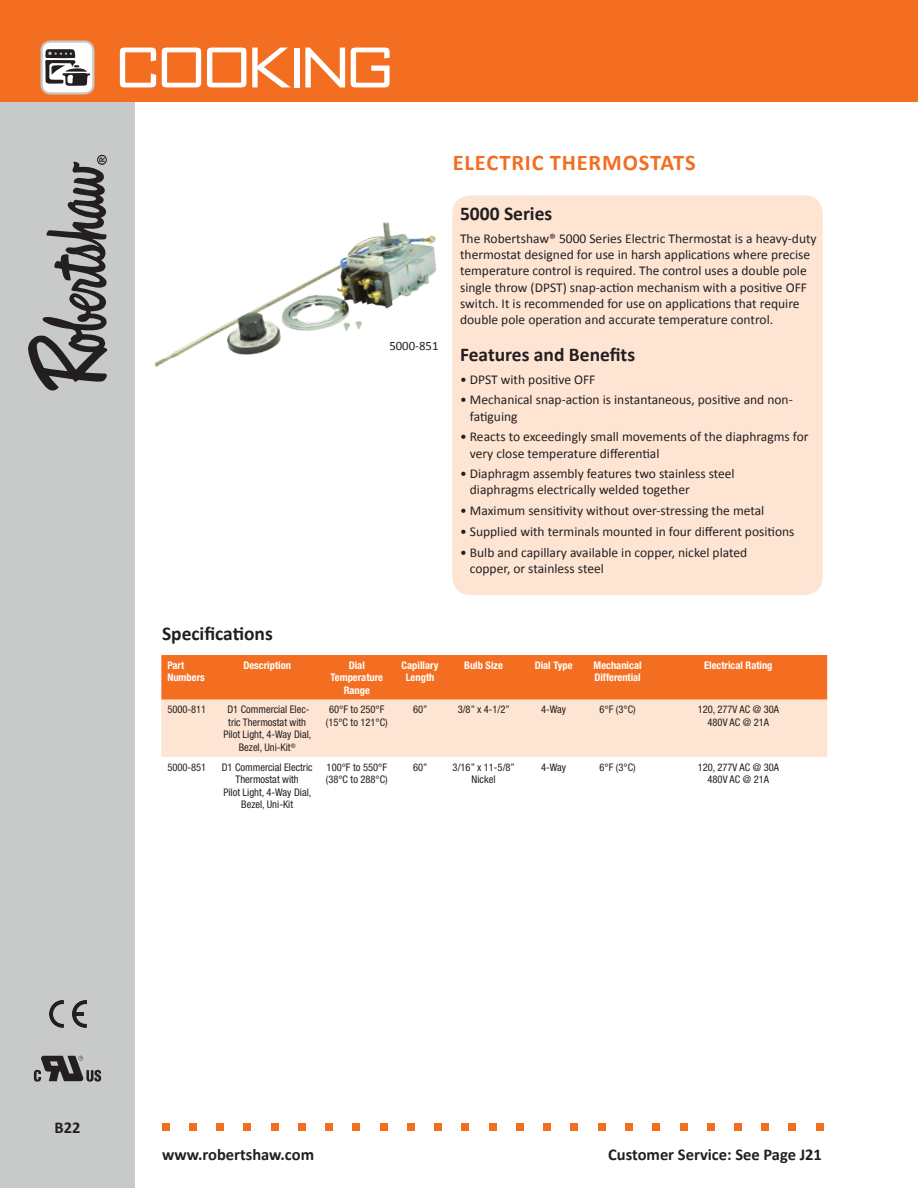
<style>
.page{position:relative;width:918px;height:1188px;background:#fff}
.page>*{position:absolute;margin:0;border:0;box-sizing:border-box;transform-origin:0 0}
.t1{font:57px "Bank Gothic";color:#fff}
.t2{font:700 22.5px "Calibri";letter-spacing:.04em;color:#f36e21}
.t3{font:700 19.5px "Calibri";color:#231f20}
.t4{font:700 16.5px "Calibri";color:#231f20}
.t5{font:13.5px/16.2px "Calibri";color:#231f20}
.t6{font:12.75px "Calibri";color:#231f20}
.t7{font:condensed 10.5px/12.6px "Helvetica Neue LT Std";color:#231f20;text-align:center}
.t8{font:700 condensed 10.5px/12.6px "Helvetica Neue LT Std";color:#fff}
</style>
<div class="page">
<div style="left:0;top:101px;width:135px;height:1087px;background:#c8c9c9"></div>
<div style="left:0;top:0;width:918px;height:101px;background:#f36e21"></div>
<div style="left:42px;top:42px;width:51px;height:51px;background:#fff;border-radius:9px"></div>
<svg style="left:45px;top:49px;width:45px;height:37px"></svg>
<div style="left:40px;top:40px;width:54px;height:54px;border:2px solid #c8c9c9;border-radius:9px"></div>
<div style="left:162px;top:1123px;width:8px;height:8px;background:#f36e21"></div>
<div style="left:189px;top:1123px;width:8px;height:8px;background:#f36e21"></div>
<div style="left:217px;top:1123px;width:7px;height:8px;background:#f36e21"></div>
<div style="left:244px;top:1123px;width:7px;height:8px;background:#f36e21"></div>
<div style="left:271px;top:1123px;width:7px;height:8px;background:#f36e21"></div>
<div style="left:298px;top:1123px;width:8px;height:8px;background:#f36e21"></div>
<div style="left:326px;top:1123px;width:7px;height:8px;background:#f36e21"></div>
<div style="left:353px;top:1123px;width:7px;height:8px;background:#f36e21"></div>
<div style="left:380px;top:1123px;width:7px;height:8px;background:#f36e21"></div>
<div style="left:407px;top:1123px;width:8px;height:8px;background:#f36e21"></div>
<div style="left:435px;top:1123px;width:7px;height:8px;background:#f36e21"></div>
<div style="left:462px;top:1123px;width:7px;height:8px;background:#f36e21"></div>
<div style="left:489px;top:1123px;width:7px;height:8px;background:#f36e21"></div>
<div style="left:516px;top:1123px;width:8px;height:8px;background:#f36e21"></div>
<div style="left:543px;top:1123px;width:8px;height:8px;background:#f36e21"></div>
<div style="left:571px;top:1123px;width:7px;height:8px;background:#f36e21"></div>
<div style="left:598px;top:1123px;width:7px;height:8px;background:#f36e21"></div>
<div style="left:625px;top:1123px;width:8px;height:8px;background:#f36e21"></div>
<div style="left:652px;top:1123px;width:8px;height:8px;background:#f36e21"></div>
<div style="left:680px;top:1123px;width:7px;height:8px;background:#f36e21"></div>
<div style="left:707px;top:1123px;width:8px;height:8px;background:#f36e21"></div>
<div style="left:734px;top:1123px;width:8px;height:8px;background:#f36e21"></div>
<div style="left:762px;top:1123px;width:7px;height:8px;background:#f36e21"></div>
<div style="left:789px;top:1123px;width:7px;height:8px;background:#f36e21"></div>
<div style="left:816px;top:1123px;width:8px;height:8px;background:#f36e21"></div>
<svg style="left:28px;top:155px;width:80px;height:236px"></svg>
<div style="left:452px;top:195px;width:371px;height:400px;background:#fee5d3;border-radius:18px"></div>
<svg style="left:161px;top:655px;width:666px;height:102px;background:#f9b185"></svg>
<img style="left:154px;top:208px;width:299px;height:159px">
<svg style="left:34px;top:1056px;width:67px;height:26px"></svg>
<img style="left:49px;top:1001px;width:38px;height:27px">
<h1 class="t1" style="left:117px;top:31px;width:277px">COOKING</h1>
<h3 class="t3" style="left:162px;top:621px;width:112px">Specifications</h3>
<p class="t6" style="left:389px;top:338px;width:51px">5000-851</p>
<h2 class="t2" style="left:453px;top:148px;width:244px">ELECTRIC THERMOSTATS</h2>
<h3 class="t3" style="left:460px;top:201px;width:94px">5000 Series</h3>
<p class="t5" style="left:460px;top:230px;width:358px">The Robertshaw® 5000 Series Electric Thermostat is a heavy-duty thermostat designed for use in harsh applications where precise temperature control is required. The control uses a double pole single throw (DPST) snap-action mechanism with a positive OFF switch. It is recommended for use on applications that require double pole operation and accurate temperature control.</p>
<h3 class="t3" style="left:460px;top:342px;width:177px">Features and Benefits</h3>
<p class="t5" style="left:460px;top:371px;width:137px">• DPST with positive OFF</p>
<p class="t5" style="left:470px;top:392px;width:325px;text-indent:-10px">• Mechanical snap-action is instantaneous, positive and non&shy;fatiguing</p>
<p class="t5" style="left:470px;top:429px;width:340px;text-indent:-10px">• Reacts to exceedingly small movements of the diaphragms for very close temperature differential</p>
<p class="t5" style="left:470px;top:466px;width:266px;text-indent:-10px">• Diaphragm assembly features two stainless steel diaphragms electrically welded together</p>
<p class="t5" style="left:460px;top:503px;width:306px">• Maximum sensitivity without over-stressing the metal</p>
<p class="t5" style="left:460px;top:523px;width:336px">• Supplied with terminals mounted in four different positions</p>
<p class="t5" style="left:470px;top:544px;width:279px;text-indent:-10px">• Bulb and capillary available in copper, nickel plated copper, or stainless steel</p>
<p class="t8" style="left:167px;top:658px;width:39px">Part<br>Numbers</p>
<p class="t8" style="left:243px;top:658px;width:49px">Description</p>
<p class="t8" style="left:331px;top:658px;width:54px;text-align:center">Dial<br>Temperature<br>Range</p>
<p class="t8" style="left:402px;top:658px;width:38px;text-align:center">Capillary<br>Length</p>
<p class="t8" style="left:464px;top:658px;width:40px">Bulb Size</p>
<p class="t8" style="left:535px;top:658px;width:39px">Dial Type</p>
<p class="t8" style="left:594px;top:658px;width:49px">Mechanical<br>Differential</p>
<p class="t8" style="left:704px;top:658px;width:70px">Electrical Rating</p>
<p class="t7" style="left:167px;top:703px;width:40px">5000-811</p>
<p class="t7" style="left:223px;top:703px;width:90px">D1 Commercial Elec&shy;tric Thermostat with<br>Pilot Light, 4-Way Dial,<br>Bezel, Uni-Kit<sup>®</sup></p>
<p class="t7" style="left:326px;top:703px;width:63px">60°F to 250°F (15°C to 121°C)</p>
<p class="t7" style="left:413px;top:703px;width:16px">60”</p>
<p class="t7" style="left:458px;top:703px;width:54px">3/8” x 4-1/2”</p>
<p class="t7" style="left:541px;top:703px;width:27px">4-Way</p>
<p class="t7" style="left:599px;top:703px;width:38px">6°F (3°C)</p>
<p class="t7" style="left:698px;top:703px;width:83px">120, 277V AC @ 30A<br>480V AC @ 21A</p>
<p class="t7" style="left:167px;top:760px;width:40px">5000-851</p>
<p class="t7" style="left:222px;top:760px;width:92px">D1 Commercial Electric<br>Thermostat with<br>Pilot Light, 4-Way Dial,<br>Bezel, Uni-Kit</p>
<p class="t7" style="left:326px;top:760px;width:63px;text-align:left">100°F to 550°F (38°C to 288°C)</p>
<p class="t7" style="left:413px;top:760px;width:16px">60”</p>
<p class="t7" style="left:453px;top:760px;width:64px">3/16” x 11-5/8”<br>Nickel</p>
<p class="t7" style="left:541px;top:760px;width:27px">4-Way</p>
<p class="t7" style="left:599px;top:760px;width:38px">6°F (3°C)</p>
<p class="t7" style="left:698px;top:760px;width:83px">120, 277V AC @ 30A<br>480V AC @ 21A</p>
<p class="t4" style="left:55px;top:1117px;width:27px">B22</p>
<p class="t4" style="left:162px;top:1144px;width:154px">www.robertshaw.com</p>
<p class="t4" style="left:608px;top:1144px;width:215px">Customer Service: See Page J21</p>
</div>
